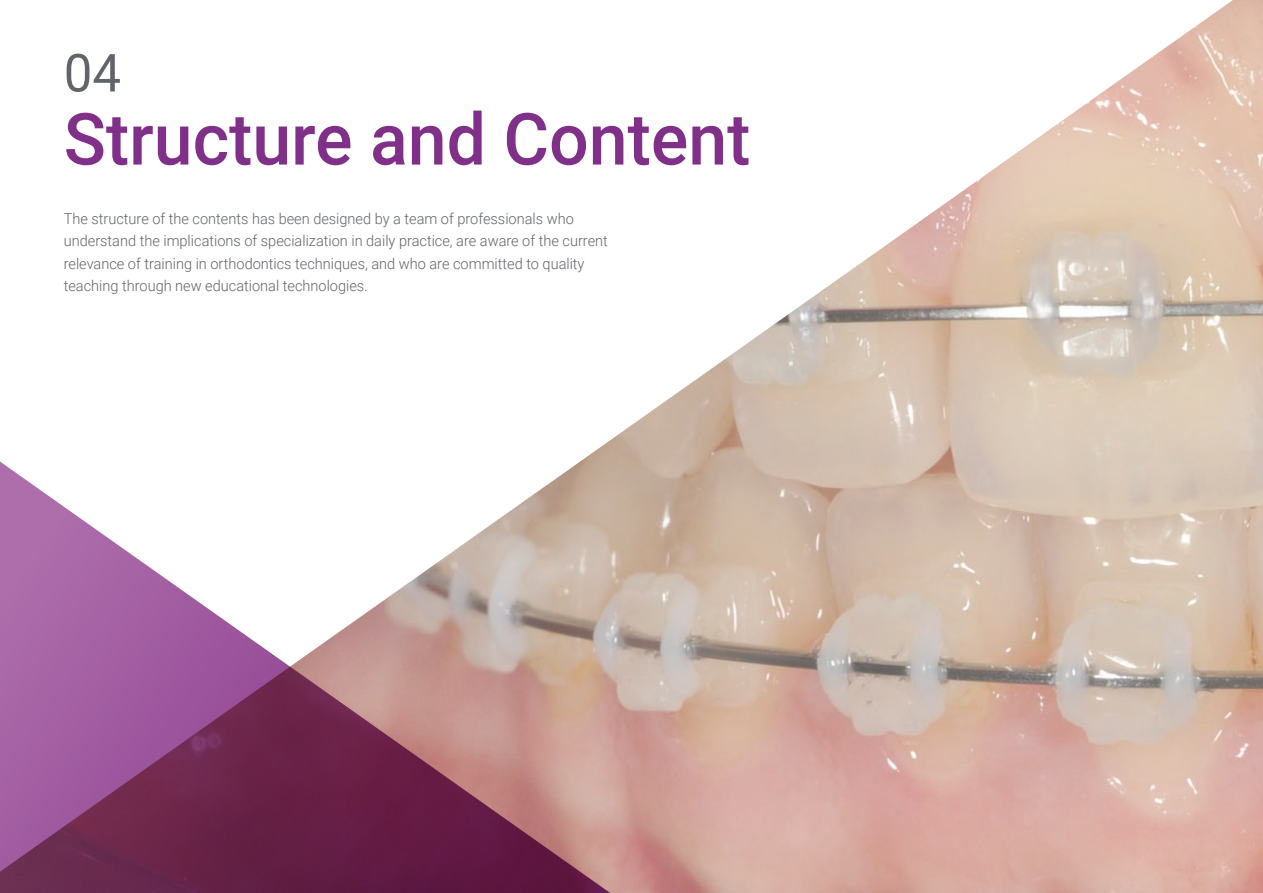
<style>
.page{position:relative;width:1263px;height:893px;background:#fff}
.page>*{position:absolute;margin:0;border:0;box-sizing:border-box;transform-origin:0 0}
.t1{font:500 72px "Roboto";color:#813089}
.t2{font:52.5px "Roboto";color:#61646a}
.t3{font:300 15px/22.5px "Roboto";color:#61646a}
</style>
<div class="page">
<img style="left:602px;top:0;width:661px;height:893px">
<svg style="left:0;top:446px;width:640px;height:447px"></svg>
<h2 class="t2" style="left:64px;top:36px;width:59px">04</h2>
<h1 class="t1" style="left:64px;top:89px;width:688px">Structure and Content</h1>
<p class="t3" style="left:64px;top:207px;width:545px">The structure of the contents has been designed by a team of professionals who understand the implications of specialization in daily practice, are aware of the current relevance of training in orthodontics techniques, and who are committed to quality teaching through new educational technologies.</p>
</div>
